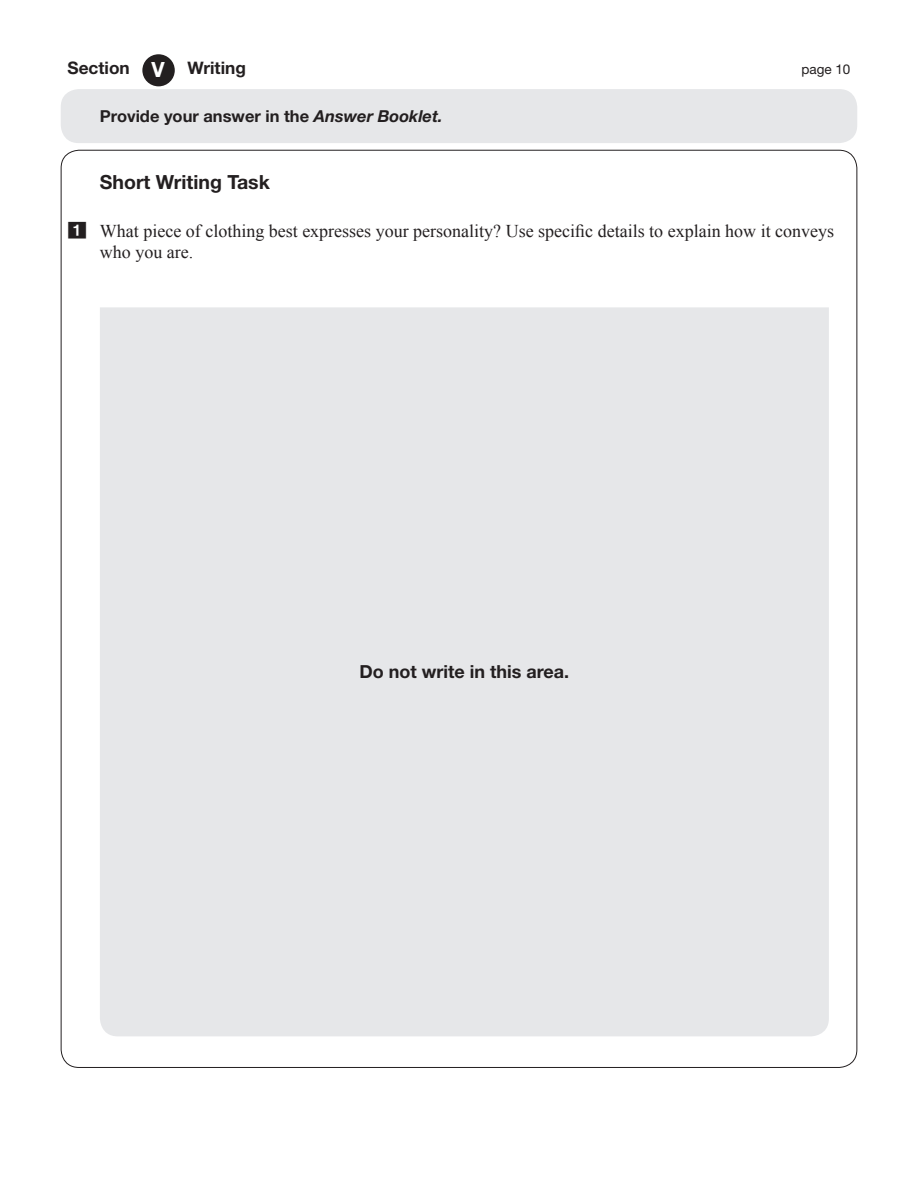
<style>
.page{position:relative;width:918px;height:1188px;background:#fff}
.page>*{position:absolute;margin:0;border:0;box-sizing:border-box;transform-origin:0 0}
.t1{font:700 21px "Helvetica Neue LT Std";color:#fff}
._10_Subsection_Headi{font:700 19.5px "Helvetica Neue LT Std";color:#231f20}
._10_Question_Line_1{font:18px/21px "Times New Roman";color:#231f20}
.t2{font:700 18px "Helvetica Neue LT Std";color:#231f20}
._10_Header{font:700 17.25px "Helvetica Neue LT Std";color:#231f20}
.t3{font:700 16.5px "Helvetica Neue LT Std";color:#231f20}
._10_Header-2{font:13.5px "Helvetica Neue LT Std";color:#231f20}
.s1{font-style:italic}
</style>
<div class="page">
<div style="left:61px;top:89px;width:796px;height:54px;background:#e6e7e9;border-radius:18px"></div>
<div style="left:142px;top:54px;width:33px;height:32px;background:#231f20;border-radius:50%"></div>
<div style="left:100px;top:307px;width:729px;height:729px;background:#e6e7e9"></div>
<p class="_10_Header" style="left:68px;top:58px;width:64px">Section</p>
<p class="t1" style="left:152px;top:57px;width:15px">V</p>
<p class="_10_Header" style="left:188px;top:58px;width:60px">Writing</p>
<p class="_10_Header-2" style="left:801px;top:62px;width:51px">page 10</p>
<p class="t3" style="left:100px;top:106px;width:344px">Provide your answer in the <span class="s1">Answer Booklet.</span></p>
<p class="_10_Subsection_Headi" style="left:100px;top:170px;width:172px">Short Writing Task</p>
<p class="_10_Question_Line_1" style="left:100px;top:221px;width:736px">What piece of clothing best expresses your personality? Use specific details to explain how it conveys who you are.</p>
<p class="t2" style="left:360px;top:661px;width:211px">Do not write in this area.</p>
</div>
